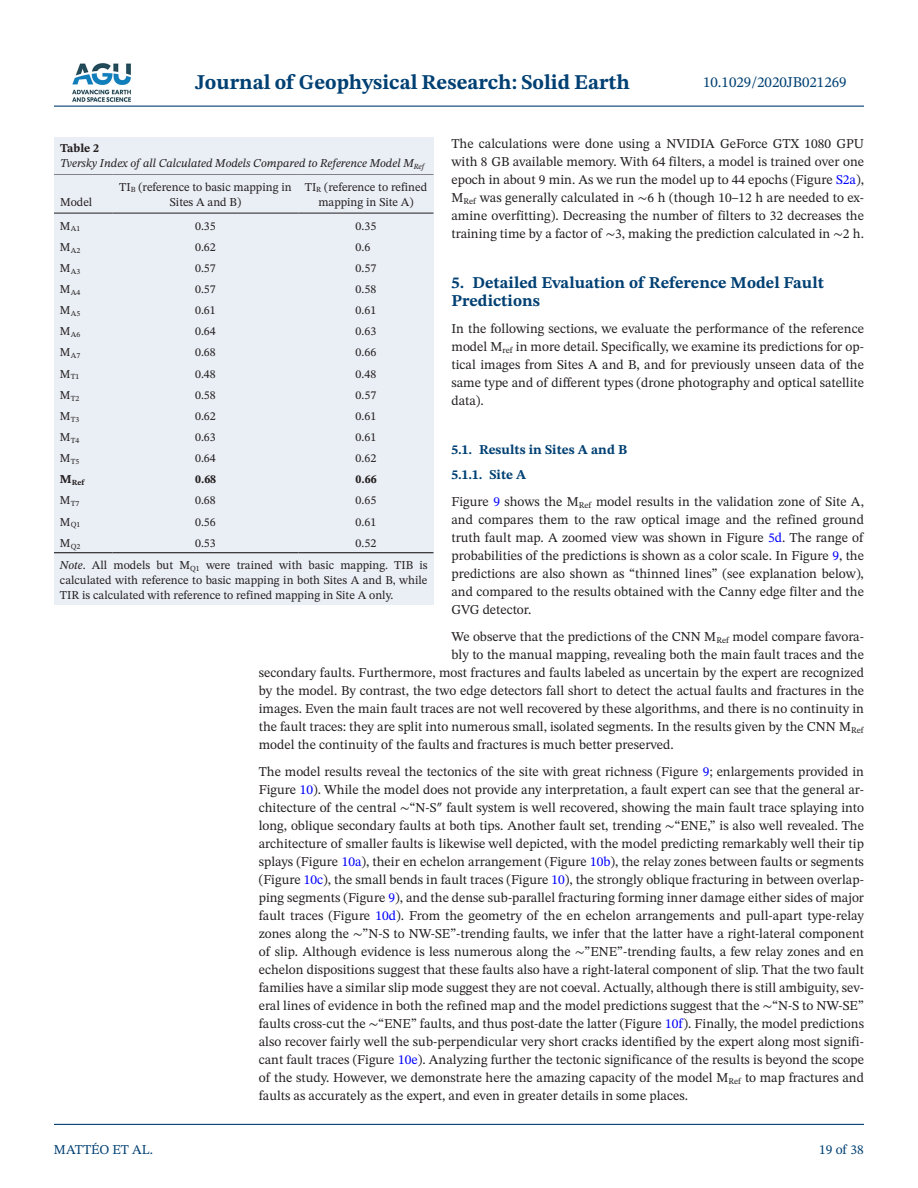
<style>
.page{position:relative;width:918px;height:1188px;background:#fff}
.page>*{position:absolute;margin:0;border:0;box-sizing:border-box;transform-origin:0 0}
.t1{font:700 21px "STIX Two Text";color:#004073}
.t2{font:700 16.5px/18px "STIX Two Text";color:#004073}
.t3{font:15px "STIX Two Text";color:#004073}
.t4{font:13.5px/18px "STIX Two Text";color:#231f20;text-align:justify}
.t5{font:700 13.5px/25.5px "STIX Two Text";color:#004073}
.t6{font:13.5px "STIX Two Text";color:#004073}
.t7{font:12px/15px "STIX Two Text";color:#231f20;text-align:center}
.t8{font:italic 12px/15px "STIX Two Text";color:#231f20}
.t9{font:700 12px "STIX Two Text";color:#231f20}
.t10{font:7.8px "STIX Two Text";color:#231f20}
.t11{font:700 7.8px "STIX Two Text";color:#231f20}
.s1{color:#00f}
.s2{font-family:"STIX Two Math"}
.s3{font-weight:700;font-style:normal}
.s4{font-style:italic}
</style>
<div class="page">
<hr style="left:54px;top:106px;width:810px;height:1px;background:#004073">
<hr style="left:54px;top:1124px;width:810px;height:1px;background:#004073">
<img style="left:72px;top:63px;width:59px;height:39px">
<div style="left:54px;top:173px;width:380px;height:432px;background:#eaeef5"></div>
<hr style="left:54px;top:173px;width:58px;height:2px;background:#231f20">
<hr style="left:54px;top:213px;width:58px;height:1px;background:#231f20">
<hr style="left:112px;top:173px;width:186px;height:2px;background:#231f20">
<hr style="left:112px;top:213px;width:186px;height:1px;background:#231f20">
<hr style="left:298px;top:173px;width:136px;height:2px;background:#231f20">
<hr style="left:298px;top:213px;width:136px;height:1px;background:#231f20">
<hr style="left:54px;top:552px;width:58px;height:1px;background:#231f20">
<hr style="left:112px;top:552px;width:186px;height:1px;background:#231f20">
<hr style="left:298px;top:552px;width:136px;height:1px;background:#231f20">
<div style="left:54px;top:137px;width:380px;height:36px;background:#eaeef5"></div>
<h1 class="t1" style="left:195px;top:67px;width:436px">Journal of Geophysical Research: Solid Earth</h1>
<p class="t3" style="left:703px;top:72px;width:145px">10.1029/2020JB021269</p>
<p class="t4" style="left:451px;top:134px;width:414px">The calculations were done using a NVIDIA GeForce GTX 1080 GPU with 8 GB available memory. With 64 filters, a model is trained over one epoch in about 9 min. As we run the model up to 44 epochs (Figure <span class="s1">S2a</span>), M<sub>Ref</sub> was generally calculated in <span class="s2">∼</span>6 h (though 10–12 h are needed to ex&shy;amine overfitting). Decreasing the number of filters to 32 decreases the training time by a factor of <span class="s2">∼</span>3, making the prediction calculated in <span class="s2">∼</span>2 h.</p>
<p class="t2" style="left:452px;top:274px;width:374px">5. Detailed Evaluation of Reference Model Fault<br>Predictions</p>
<p class="t4" style="left:451px;top:319px;width:414px">In the following sections, we evaluate the performance of the reference model M<sub>ref</sub> in more detail. Specifically, we examine its predictions for op&shy;tical images from Sites A and B, and for previously unseen data of the same type and of different types (drone photography and optical satellite data).</p>
<p class="t5" style="left:451px;top:437px;width:177px">5.1. Results in Sites A and B<br>5.1.1. Site A</p>
<p class="t4" style="left:451px;top:493px;width:414px">Figure <span class="s1">9</span> shows the M<sub>Ref</sub> model results in the validation zone of Site A, and compares them to the raw optical image and the refined ground truth fault map. A zoomed view was shown in Figure <span class="s1">5d</span>. The range of probabilities of the predictions is shown as a color scale. In Figure <span class="s1">9</span>, the predictions are also shown as “thinned lines” (see explanation below), and compared to the results obtained with the Canny edge filter and the GVG detector.</p>
<p class="t4" style="left:451px;top:628px;width:414px">We observe that the predictions of the CNN M<sub>Ref</sub> model compare favora-</p>
<p class="t4" style="left:452px;top:646px;width:414px">bly to the manual mapping, revealing both the main fault traces and the</p>
<p class="t4" style="left:259px;top:664px;width:607px">secondary faults. Furthermore, most fractures and faults labeled as uncertain by the expert are recognized</p>
<p class="t4" style="left:259px;top:682px;width:607px">by the model. By contrast, the two edge detectors fall short to detect the actual faults and fractures in the</p>
<p class="t4" style="left:259px;top:700px;width:607px">images. Even the main fault traces are not well recovered by these algorithms, and there is no continuity in</p>
<p class="t4" style="left:259px;top:718px;width:606px">the fault traces: they are split into numerous small, isolated segments. In the results given by the CNN M<sub>Ref</sub></p>
<p class="t4" style="left:259px;top:736px;width:416px">model the continuity of the faults and fractures is much better preserved.</p>
<p class="t4" style="left:259px;top:763px;width:607px">The model results reveal the tectonics of the site with great richness (Figure <span class="s1">9</span>; enlargements provided in Figure <span class="s1">10</span>). While the model does not provide any interpretation, a fault expert can see that the general ar&shy;chitecture of the central <span class="s2">∼</span>“N-S″ fault system is well recovered, showing the main fault trace splaying into long, oblique secondary faults at both tips. Another fault set, trending <span class="s2">∼</span>“ENE,” is also well revealed. The architecture of smaller faults is likewise well depicted, with the model predicting remarkably well their tip splays (Figure <span class="s1">10a</span>), their en echelon arrangement (Figure <span class="s1">10b</span>), the relay zones between faults or segments (Figure <span class="s1">10c</span>), the small bends in fault traces (Figure <span class="s1">10</span>), the strongly oblique fracturing in between overlap&shy;ping segments (Figure <span class="s1">9</span>), and the dense sub-parallel fracturing forming inner damage either sides of major fault traces (Figure <span class="s1">10d</span>). From the geometry of the en echelon arrangements and pull-apart type-relay zones along the <span class="s2">∼</span>”N-S to NW-SE”-trending faults, we infer that the latter have a right-lateral component of slip. Although evidence is less numerous along the <span class="s2">∼</span>”ENE”-trending faults, a few relay zones and en echelon dispositions suggest that these faults also have a right-lateral component of slip. That the two fault families have a similar slip mode suggest they are not coeval. Actually, although there is still ambiguity, sev&shy;eral lines of evidence in both the refined map and the model predictions suggest that the <span class="s2">∼</span>“N-S to NW-SE” faults cross-cut the <span class="s2">∼</span>“ENE” faults, and thus post-date the latter (Figure <span class="s1">10f</span>). Finally, the model predictions also recover fairly well the sub-perpendicular very short cracks identified by the expert along most signifi&shy;cant fault traces (Figure <span class="s1">10e</span>). Analyzing further the tectonic significance of the results is beyond the scope of the study. However, we demonstrate here the amazing capacity of the model M<sub>Ref</sub> to map fractures and faults as accurately as the expert, and even in greater details in some places.</p>
<p class="t8" style="left:60px;top:141px;width:365px"><span class="s3">Table 2<br></span>Tversky Index of all Calculated Models Compared to Reference Model M<sub>Ref</sub></p>
<p class="t7" style="left:119px;top:179px;width:174px">TI<sub>B</sub> (reference to basic mapping in<br>Sites A and B)</p>
<p class="t7" style="left:305px;top:179px;width:124px">TI<sub>R</sub> (reference to refined mapping in Site A)</p>
<p class="t7" style="left:60px;top:194px;width:34px">Model</p>
<p class="t10" style="left:60px;top:223px;width:22px"><sup>M</sup>A1</p>
<p class="t7" style="left:195px;top:218px;width:22px">0.35</p>
<p class="t7" style="left:356px;top:218px;width:22px">0.35</p>
<p class="t10" style="left:60px;top:244px;width:22px"><sup>M</sup>A2</p>
<p class="t7" style="left:195px;top:239px;width:22px">0.62</p>
<p class="t7" style="left:356px;top:239px;width:16px">0.6</p>
<p class="t10" style="left:60px;top:265px;width:22px"><sup>M</sup>A3</p>
<p class="t7" style="left:195px;top:260px;width:22px">0.57</p>
<p class="t7" style="left:356px;top:260px;width:22px">0.57</p>
<p class="t10" style="left:60px;top:287px;width:22px"><sup>M</sup>A4</p>
<p class="t7" style="left:195px;top:281px;width:22px">0.57</p>
<p class="t7" style="left:356px;top:281px;width:22px">0.58</p>
<p class="t10" style="left:60px;top:308px;width:22px"><sup>M</sup>A5</p>
<p class="t7" style="left:195px;top:303px;width:22px">0.61</p>
<p class="t7" style="left:356px;top:303px;width:22px">0.61</p>
<p class="t10" style="left:60px;top:329px;width:22px"><sup>M</sup>A6</p>
<p class="t7" style="left:195px;top:324px;width:22px">0.64</p>
<p class="t7" style="left:356px;top:324px;width:22px">0.63</p>
<p class="t10" style="left:60px;top:350px;width:22px"><sup>M</sup>A7</p>
<p class="t7" style="left:195px;top:345px;width:22px">0.68</p>
<p class="t7" style="left:356px;top:345px;width:22px">0.66</p>
<p class="t10" style="left:60px;top:371px;width:21px"><sup>M</sup>T1</p>
<p class="t7" style="left:195px;top:366px;width:22px">0.48</p>
<p class="t7" style="left:356px;top:366px;width:22px">0.48</p>
<p class="t10" style="left:60px;top:392px;width:21px"><sup>M</sup>T2</p>
<p class="t7" style="left:195px;top:387px;width:22px">0.58</p>
<p class="t7" style="left:356px;top:387px;width:22px">0.57</p>
<p class="t10" style="left:60px;top:413px;width:21px"><sup>M</sup>T3</p>
<p class="t7" style="left:195px;top:408px;width:22px">0.62</p>
<p class="t7" style="left:356px;top:408px;width:22px">0.61</p>
<p class="t10" style="left:60px;top:435px;width:21px"><sup>M</sup>T4</p>
<p class="t7" style="left:195px;top:429px;width:22px">0.63</p>
<p class="t7" style="left:356px;top:429px;width:22px">0.61</p>
<p class="t10" style="left:60px;top:456px;width:21px"><sup>M</sup>T5</p>
<p class="t7" style="left:195px;top:451px;width:22px">0.64</p>
<p class="t7" style="left:356px;top:451px;width:22px">0.62</p>
<p class="t11" style="left:60px;top:477px;width:26px"><sup>M</sup>Ref</p>
<p class="t9" style="left:195px;top:471px;width:23px">0.68</p>
<p class="t9" style="left:356px;top:471px;width:23px">0.66</p>
<p class="t10" style="left:60px;top:498px;width:21px"><sup>M</sup>T7</p>
<p class="t7" style="left:195px;top:493px;width:22px">0.68</p>
<p class="t7" style="left:356px;top:493px;width:22px">0.65</p>
<p class="t10" style="left:60px;top:519px;width:22px"><sup>M</sup>Q1</p>
<p class="t7" style="left:195px;top:514px;width:22px">0.56</p>
<p class="t7" style="left:356px;top:514px;width:22px">0.61</p>
<p class="t10" style="left:60px;top:540px;width:22px"><sup>M</sup>Q2</p>
<p class="t7" style="left:195px;top:535px;width:22px">0.53</p>
<p class="t7" style="left:60px;top:531px;width:369px;line-height:22.6px;text-align:left;text-indent:296px">0.52<br><span class="s4">Note</span>. All models but M<sub>Q1</sub> were trained with basic mapping. TIB is</p>
<p class="t7" style="left:60px;top:573px;width:369px;text-align:left">calculated with reference to basic mapping in both Sites A and B, while<br>TIR is calculated with reference to refined mapping in Site A only.</p>
<p class="t6" style="left:54px;top:1140px;width:101px">MATTÉO ET AL.</p>
<p class="t6" style="left:819px;top:1140px;width:46px">19 of 38</p>
</div>
